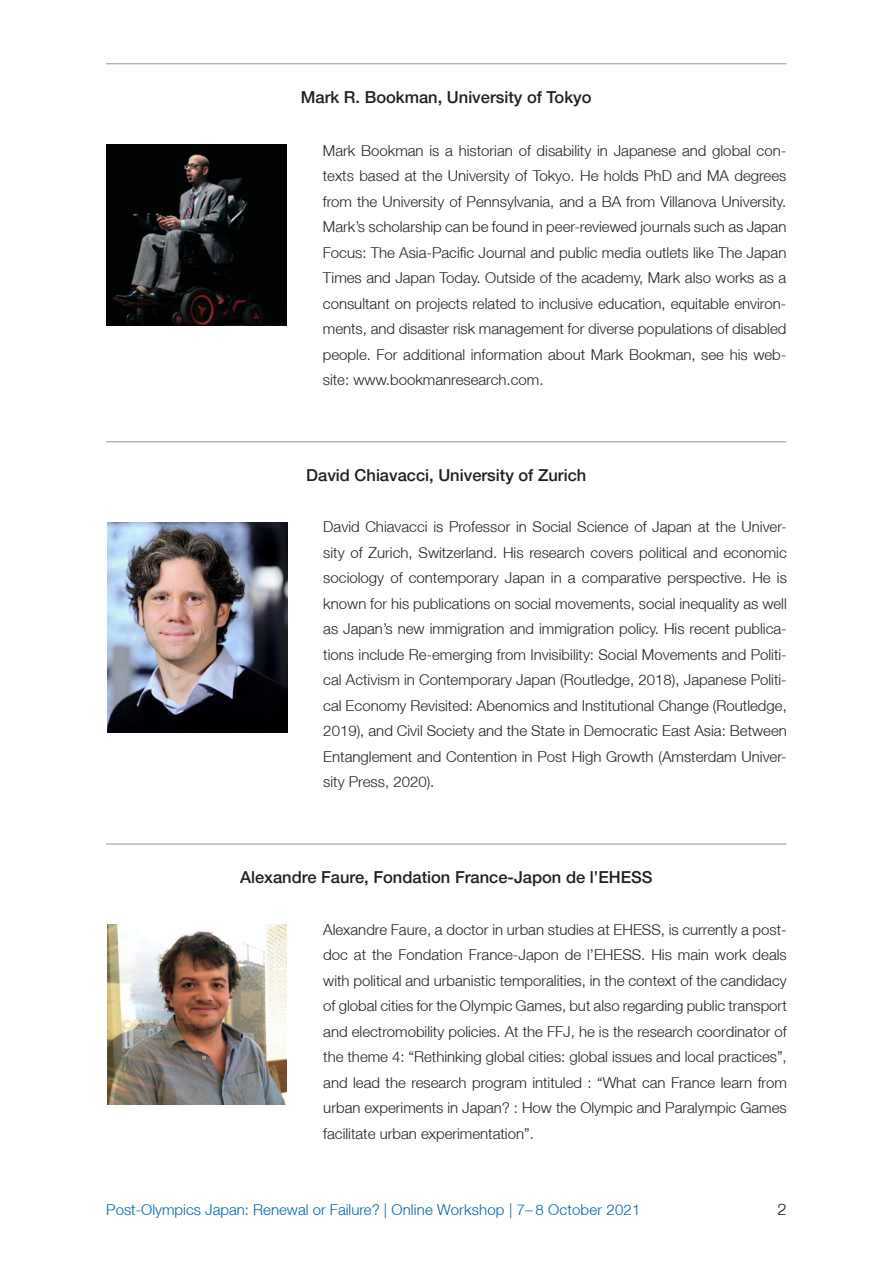
<style>
.page{position:relative;width:893px;height:1263px;background:#fff}
.page>*{position:absolute;margin:0;border:0;box-sizing:border-box;transform-origin:0 0}
.Name__Institution{font:500 16.5px "Helvetica Neue LT";color:#231f20}
.Fließtext{font:300 16.5px "Helvetica Neue LT";color:#231f20}
.Fließtext-2{font:300 15px/25.5px "Helvetica Neue LT";color:#231f20;text-align:justify}
.Fließtext_erste_Zeil{font:300 15px "Helvetica Neue LT";color:#0063a8}
</style>
<div class="page">
<img style="left:107px;top:522px;width:180px;height:211px">
<img style="left:107px;top:924px;width:180px;height:180px">
<img style="left:106px;top:145px;width:180px;height:180px">
<hr style="left:106px;top:63px;width:680px;height:1px;background:#939598">
<hr style="left:106px;top:441px;width:680px;height:1px;background:#939598">
<hr style="left:106px;top:844px;width:680px;height:1px;background:#939598">
<p class="Name__Institution" style="left:301px;top:87px;width:292px">Mark R. Bookman, University of Tokyo</p>
<p class="Fließtext-2" style="left:323px;top:137px;width:465px">Mark Bookman is a historian of disability in Japanese and global con&shy;texts based at the University of Tokyo. He holds PhD and MA degrees from the University of Pennsylvania, and a BA from Villanova University.<br>Mark’s scholarship can be found in peer-reviewed journals such as Japan Focus: The Asia-Pacific Journal and public media outlets like The Japan Times and Japan Today. Outside of the academy, Mark also works as a consultant on projects related to inclusive education, equitable environ&shy;ments, and disaster risk management for diverse populations of disabled people. For additional information about Mark Bookman, see his web&shy;site: www.bookmanresearch.com.</p>
<p class="Name__Institution" style="left:306px;top:465px;width:282px">David Chiavacci, University of Zurich</p>
<p class="Fließtext-2" style="left:323px;top:514px;width:465px">David Chiavacci is Professor in Social Science of Japan at the Univer&shy;sity of Zurich, Switzerland. His research covers political and economic sociology of contemporary Japan in a comparative perspective. He is known for his publications on social movements, social inequality as well as Japan’s new immigration and immigration policy. His recent publica&shy;tions include Re-emerging from Invisibility: Social Movements and Politi&shy;cal Activism in Contemporary Japan (Routledge, 2018), Japanese Politi&shy;cal Economy Revisited: Abenomics and Institutional Change (Routledge, 2019), and Civil Society and the State in Democratic East Asia: Between Entanglement and Contention in Post High Growth (Amsterdam Univer&shy;sity Press, 2020).</p>
<p class="Name__Institution" style="left:240px;top:867px;width:414px">Alexandre Faure, Fondation France-Japon de l’EHESS</p>
<p class="Fließtext-2" style="left:323px;top:916px;width:465px">Alexandre Faure, a doctor in urban studies at EHESS, is currently a post&shy;doc at the Fondation France-Japon de l’EHESS. His main work deals with political and urbanistic temporalities, in the context of the candidacy of global cities for the Olympic Games, but also regarding public transport and electromobility policies. At the FFJ, he is the research coordinator of the theme 4: “Rethinking global cities: global issues and local practices”, and lead the research program intituled : “What can France learn from urban experiments in Japan? : How the Olympic and Paralympic Games facilitate urban experimentation”.</p>
<p class="Fließtext_erste_Zeil" style="left:106px;top:1200px;width:536px">Post-Olympics Japan: Renewal or Failure? | Online Workshop | 7– 8 October 2021</p>
<p class="Fließtext" style="left:777px;top:1199px;width:11px">2</p>
</div>
